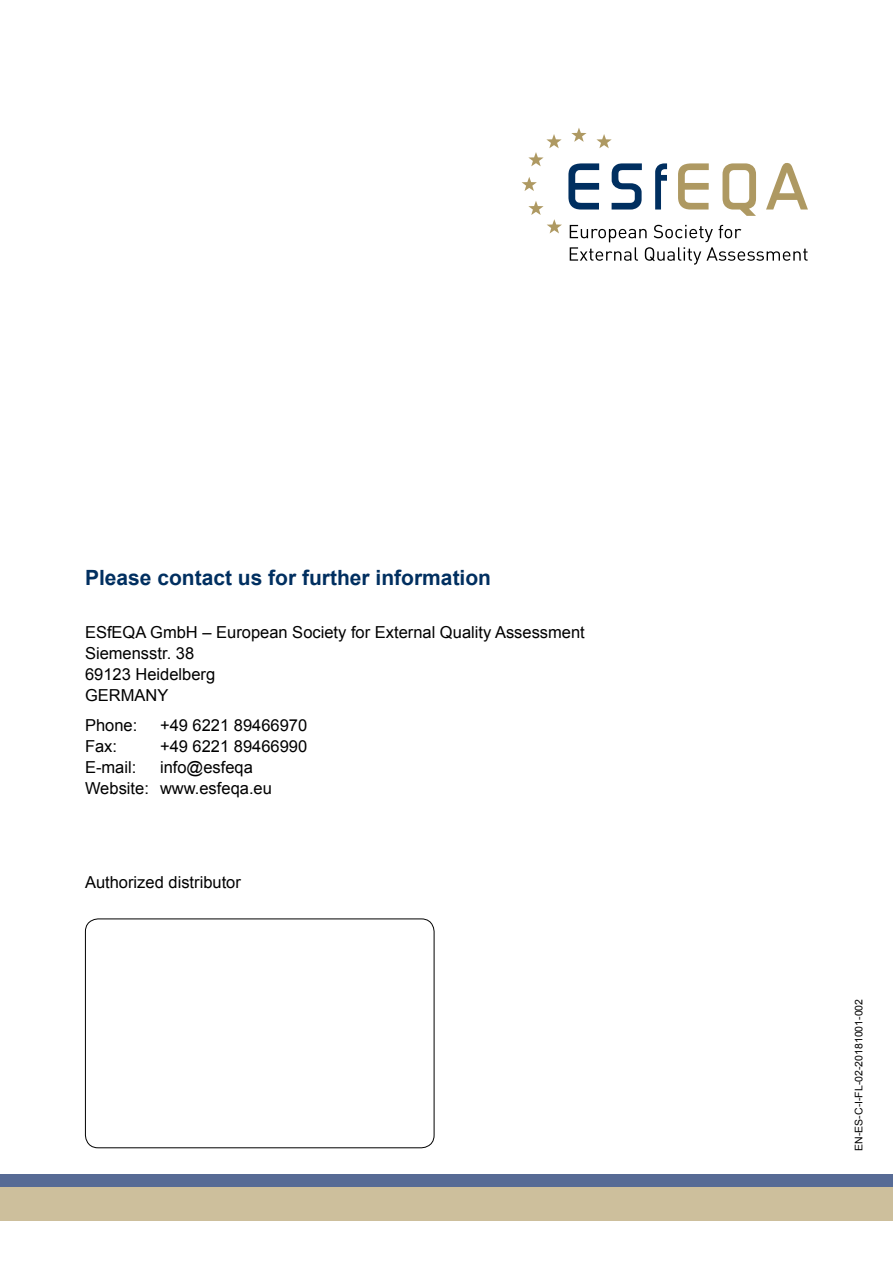
<style>
.page{position:relative;width:893px;height:1263px;background:#fff}
.page>*{position:absolute;margin:0;border:0;box-sizing:border-box;transform-origin:0 0}
.t1{font:700 21px "Arial";color:#002f60}
.t2{font:16.5px/21px "Arial";color:#000}
.t3{font:10.5px "Arial";color:#000}
</style>
<div class="page">
<div style="left:85px;top:918px;width:349px;height:230px;border:1px solid #000;border-radius:13px"></div>
<div style="left:0;top:1186px;width:893px;height:34px;background:#cdbf9c"></div>
<div style="left:0;top:1174px;width:893px;height:12px;background:#576b95"></div>
<svg style="left:522px;top:128px;width:286px;height:137px"></svg>
<p class="t1" style="left:85px;top:564px;width:408px">Please contact us for further information</p>
<p class="t2" style="left:85px;top:622px;width:501px">ESfEQA GmbH – European Society for External Quality Assessment<br>Siemensstr. 38<br>69123 Heidelberg<br>GERMANY</p>
<p class="t2" style="left:85px;top:714px;width:54px">Phone:</p>
<p class="t2" style="left:160px;top:714px;width:149px">+49 6221 89466970</p>
<p class="t2" style="left:85px;top:735px;width:34px">Fax:</p>
<p class="t2" style="left:160px;top:735px;width:149px">+49 6221 89466990</p>
<p class="t2" style="left:85px;top:756px;width:53px">E-mail:</p>
<p class="t2" style="left:85px;top:756px;width:188px;text-indent:75px">info@esfeqa<br>Website: www.esfeqa.eu</p>
<p class="t2" style="left:85px;top:872px;width:157px">Authorized distributor</p>
<p class="t3" style="left:852px;top:1151px;width:153px;rotate:-90deg">EN-ES-C-I-FL-02-20181001-002</p>
</div>
